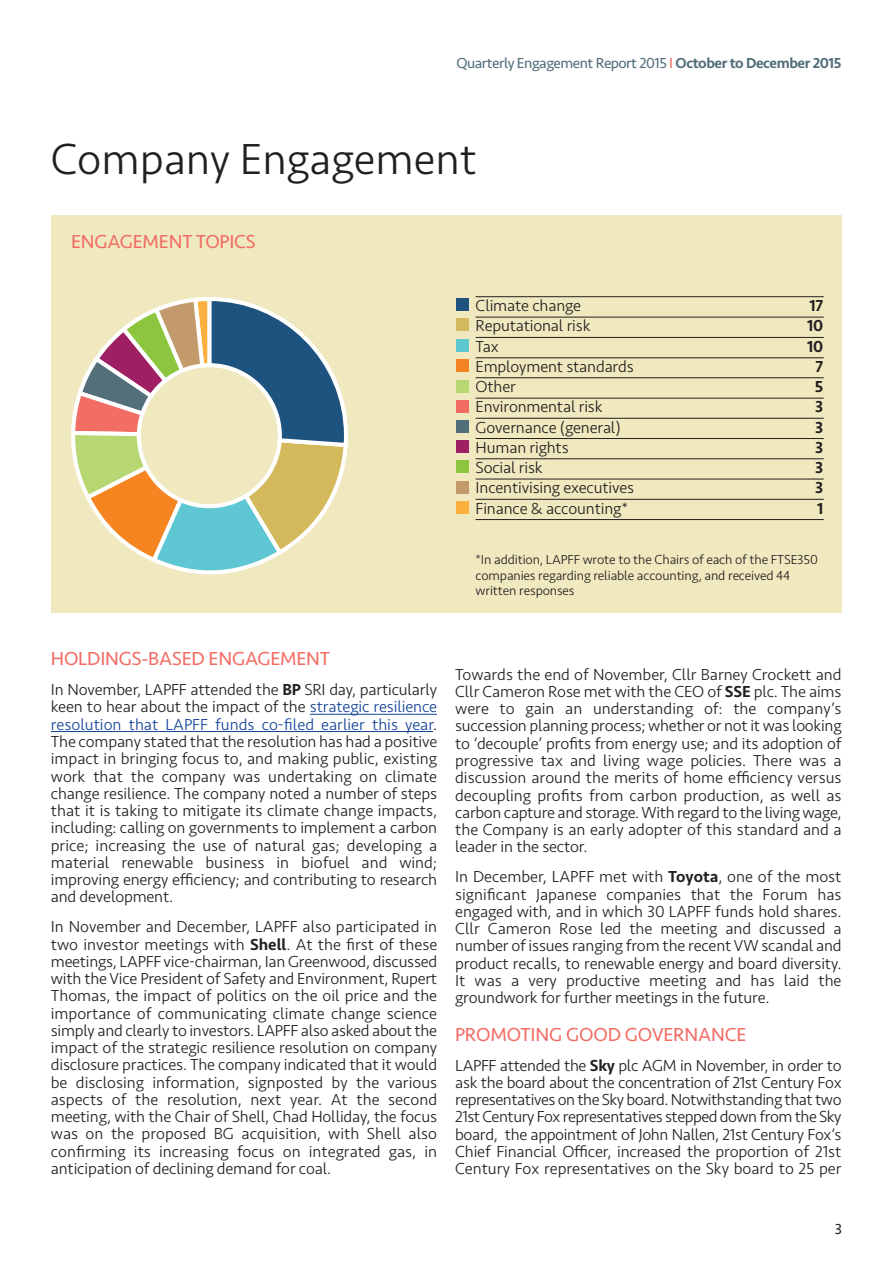
<style>
.page{position:relative;width:893px;height:1262px;background:#fff}
.page>*{position:absolute;margin:0;border:0;box-sizing:border-box;transform-origin:0 0}
.t1{font:300 45px "Seravek";color:#231f20}
.t2{font:19.5px "Seravek";letter-spacing:-.01em;color:#f26c63}
.t3{font:300 16.5px/17.2px "Seravek";letter-spacing:-.01em;color:#231f20;text-align:justify}
.t4{font:500 16.5px "Seravek";color:#231f20}
.t5{font:15px "Seravek";letter-spacing:-.03em;color:#526e7a}
.t6{font:15px "Seravek";color:#231f20}
.t7{font:300 13.5px/15.8px "Seravek";letter-spacing:-.01em;color:#231f20}
.s1{color:#f26c63}
.s2{font-weight:500}
.s3{color:#154398}
</style>
<div class="page">
<div style="left:51px;top:215px;width:790px;height:397px;background:#f0e8be"></div>
<hr style="left:310px;top:714px;width:127px;height:1px;background:#154398">
<hr style="left:51px;top:731px;width:382px;height:1px;background:#154398">
<svg style="left:71px;top:297px;width:277px;height:277px"></svg>
<hr style="left:475px;top:317px;width:348px;height:1px;background:#231f20">
<div style="left:456px;top:298px;width:12px;height:13px;background:#1e537f"></div>
<div style="left:456px;top:318px;width:12px;height:13px;background:#d2b95d"></div>
<div style="left:456px;top:339px;width:12px;height:13px;background:#5dc7d2"></div>
<div style="left:456px;top:359px;width:12px;height:13px;background:#f58321"></div>
<div style="left:456px;top:380px;width:12px;height:12px;background:#b6d771"></div>
<div style="left:456px;top:400px;width:12px;height:13px;background:#f26c63"></div>
<div style="left:456px;top:420px;width:12px;height:13px;background:#526e7a"></div>
<div style="left:456px;top:439px;width:12px;height:13px;background:#9e1f62"></div>
<div style="left:456px;top:460px;width:12px;height:13px;background:#8bc63e"></div>
<div style="left:456px;top:481px;width:12px;height:12px;background:#c39a6b"></div>
<div style="left:456px;top:501px;width:12px;height:12px;background:#fbb03f"></div>
<hr style="left:475px;top:296px;width:348px;height:1px;background:#231f20">
<hr style="left:475px;top:337px;width:348px;height:1px;background:#231f20">
<hr style="left:475px;top:357px;width:348px;height:1px;background:#231f20">
<hr style="left:475px;top:377px;width:348px;height:1px;background:#231f20">
<hr style="left:475px;top:398px;width:348px;height:1px;background:#231f20">
<hr style="left:475px;top:418px;width:348px;height:1px;background:#231f20">
<hr style="left:475px;top:438px;width:348px;height:1px;background:#231f20">
<hr style="left:475px;top:458px;width:348px;height:1px;background:#231f20">
<hr style="left:475px;top:478px;width:348px;height:1px;background:#231f20">
<hr style="left:475px;top:499px;width:348px;height:1px;background:#231f20">
<hr style="left:475px;top:519px;width:348px;height:1px;background:#231f20">
<p class="t5" style="left:456px;top:58px;width:386px">Quarterly Engagement Report 2015 <span class="s1">I</span> <span class="s2">October to December 2015</span></p>
<h1 class="t1" style="left:51px;top:142px;width:427px">Company Engagement</h1>
<p class="t2" style="left:71px;top:234px;width:186px">ENGAGEMENT TOPICS</p>
<p class="t3" style="left:475px;top:298px;width:107px">Climate change</p>
<p class="t4" style="left:809px;top:299px;width:15px">17</p>
<p class="t3" style="left:475px;top:318px;width:116px">Reputational risk</p>
<p class="t4" style="left:807px;top:319px;width:18px">10</p>
<p class="t3" style="left:475px;top:339px;width:25px">Tax</p>
<p class="t4" style="left:807px;top:340px;width:18px">10</p>
<p class="t3" style="left:475px;top:359px;width:160px">Employment standards</p>
<p class="t4" style="left:815px;top:360px;width:9px">7</p>
<p class="t3" style="left:475px;top:379px;width:42px">Other</p>
<p class="t4" style="left:814px;top:380px;width:10px">5</p>
<p class="t3" style="left:475px;top:399px;width:128px">Environmental risk</p>
<p class="t4" style="left:815px;top:400px;width:10px">3</p>
<p class="t3" style="left:475px;top:420px;width:147px">Governance (general)</p>
<p class="t4" style="left:815px;top:421px;width:10px">3</p>
<p class="t3" style="left:475px;top:440px;width:94px">Human rights</p>
<p class="t4" style="left:815px;top:441px;width:10px">3</p>
<p class="t3" style="left:475px;top:460px;width:69px">Social risk</p>
<p class="t4" style="left:815px;top:461px;width:10px">3</p>
<p class="t3" style="left:475px;top:480px;width:160px">Incentivising executives</p>
<p class="t4" style="left:815px;top:481px;width:10px">3</p>
<p class="t3" style="left:475px;top:501px;width:154px">Finance &amp; accounting*</p>
<p class="t4" style="left:817px;top:502px;width:8px">1</p>
<p class="t7" style="left:475px;top:552px;width:344px">*In addition, LAPFF wrote to the Chairs of each of the FTSE350 companies regarding reliable accounting, and received 44 written responses</p>
<p class="t2" style="left:51px;top:651px;width:281px">HOLDINGS-BASED ENGAGEMENT</p>
<p class="t3" style="left:51px;top:682px;width:388px">In November, LAPFF attended the <span class="s2">BP</span> SRI day, particularly keen to hear about the impact of the <span class="s3">strategic resilience resolution that LAPFF funds co-filed earlier this year</span>.<br>The company stated that the resolution has had a positive impact in bringing focus to, and making public, existing work that the company was undertaking on climate change resilience. The company noted a number of steps that it is taking to mitigate its climate change impacts, including: calling on governments to implement a carbon price; increasing the use of natural gas; developing a material renewable business in biofuel and wind; improving energy efficiency; and contributing to research and development.</p>
<p class="t3" style="left:51px;top:919px;width:388px">In November and December, LAPFF also participated in two investor meetings with <span class="s2">Shell</span>. At the first of these meetings, LAPFF vice-chairman, Ian Greenwood, discussed with the Vice President of Safety and Environment, Rupert Thomas, the impact of politics on the oil price and the importance of communicating climate change science simply and clearly to investors. LAPFF also asked about the impact of the strategic resilience resolution on company disclosure practices. The company indicated that it would be disclosing information, signposted by the various aspects of the resolution, next year. At the second meeting, with the Chair of Shell, Chad Holliday, the focus was on the proposed BG acquisition, with Shell also confirming its increasing focus on integrated gas, in anticipation of declining demand for coal.</p>
<p class="t3" style="left:455px;top:667px;width:388px">Towards the end of November, Cllr Barney Crockett and Cllr Cameron Rose met with the CEO of <span class="s2">SSE</span> plc. The aims were to gain an understanding of: the company’s succession planning process; whether or not it was looking to ‘decouple’ profits from energy use; and its adoption of progressive tax and living wage policies. There was a discussion around the merits of home efficiency versus decoupling profits from carbon production, as well as carbon capture and storage. With regard to the living wage, the Company is an early adopter of this standard and a leader in the sector.</p>
<p class="t3" style="left:455px;top:869px;width:388px">In December, LAPFF met with <span class="s2">Toyota</span>, one of the most significant Japanese companies that the Forum has engaged with, and in which 30 LAPFF funds hold shares.<br>Cllr Cameron Rose led the meeting and discussed a number of issues ranging from the recent VW scandal and product recalls, to renewable energy and board diversity.<br>It was a very productive meeting and has laid the groundwork for further meetings in the future.</p>
<p class="t2" style="left:455px;top:1026px;width:292px">PROMOTING GOOD GOVERNANCE</p>
<p class="t3" style="left:455px;top:1058px;width:388px">LAPFF attended the <span class="s2">Sky</span> plc AGM in November, in order to ask the board about the concentration of 21st Century Fox representatives on the Sky board. Notwithstanding that two 21st Century Fox representatives stepped down from the Sky board, the appointment of John Nallen, 21st Century Fox’s Chief Financial Officer, increased the proportion of 21st Century Fox representatives on the Sky board to 25 per</p>
<p class="t6" style="left:834px;top:1223px;width:9px">3</p>
</div>
